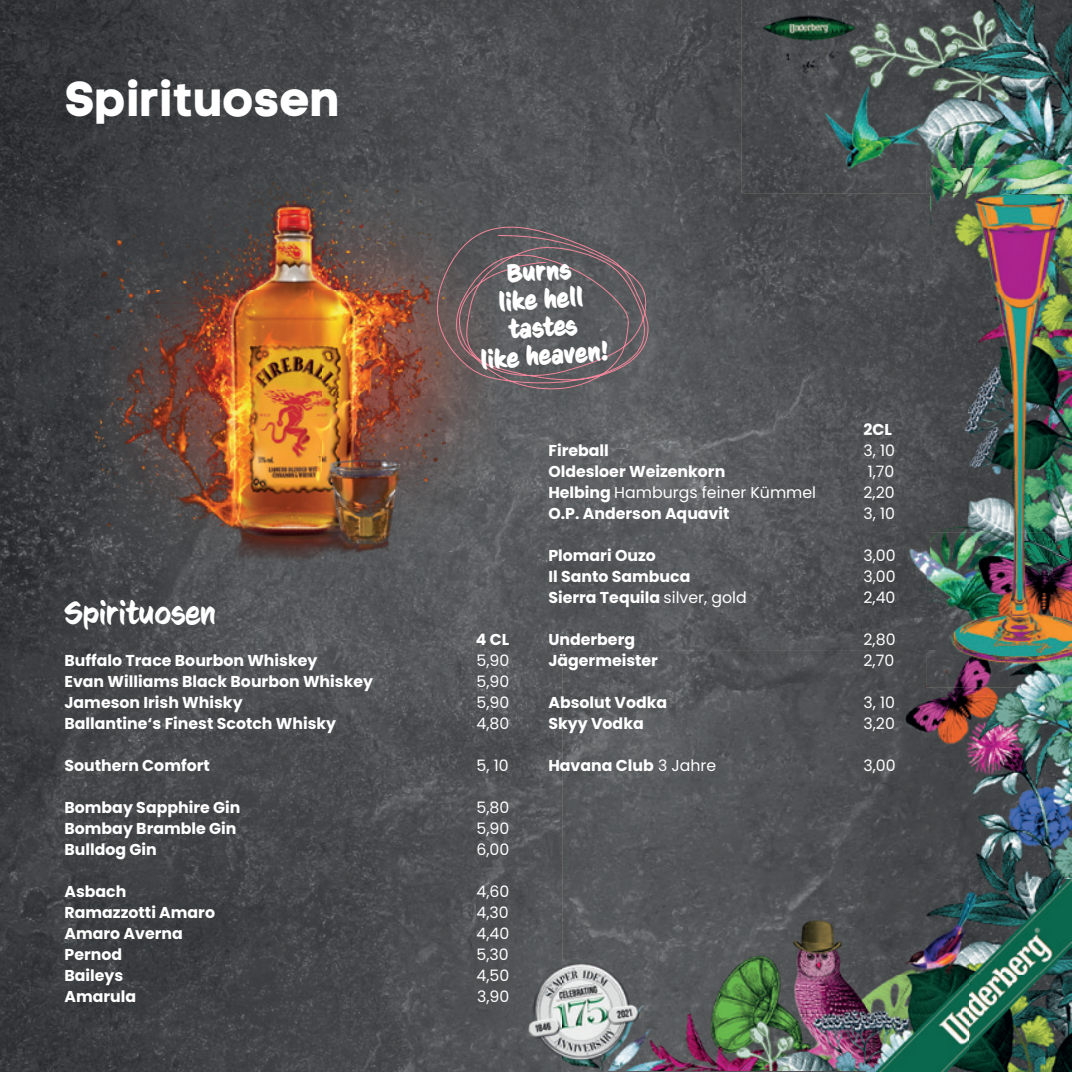
<style>
.page{position:relative;width:1072px;height:1072px;background:#fff}
.page>*{position:absolute;margin:0;border:0;box-sizing:border-box;transform-origin:0 0}
.t1{font:49px "Code Pro Bold LC";color:#fff}
.t2{font:31.5px "CC Sign Language";color:#fff}
.t3{font:700 24.5px/28px "CC Sign Language";color:#fff;text-align:center}
.t4{font:700 15.75px "Poppins";color:#fff}
.t5{font:15.75px "Poppins";color:#fff}
.s1{font-weight:700}
.s2{font-weight:400}
</style>
<div class="page">
<img style="left:0;top:0;width:774px;height:238px">
<img style="left:1071px;top:0;width:1px;height:165px">
<img style="left:774px;top:194px;width:152px;height:456px">
<img style="left:0;top:238px;width:118px;height:833px">
<img style="left:477px;top:238px;width:298px;height:417px">
<img style="left:118px;top:561px;width:359px;height:510px">
<img style="left:476px;top:655px;width:86px;height:416px">
<img style="left:595px;top:1071px;width:476px;height:1px">
<img style="left:562px;top:650px;width:340px;height:421px">
<img style="left:902px;top:653px;width:169px;height:226px">
<img style="left:741px;top:0;width:330px;height:194px">
<img style="left:895px;top:532px;width:157px;height:121px">
<img style="left:926px;top:194px;width:4px;height:338px">
<img style="left:1052px;top:541px;width:19px;height:109px">
<img style="left:926px;top:650px;width:145px;height:37px">
<img style="left:930px;top:194px;width:141px;height:347px">
<img style="left:926px;top:165px;width:145px;height:29px">
<img style="left:930px;top:168px;width:141px;height:26px">
<img style="left:930px;top:532px;width:122px;height:47px">
<img style="left:975px;top:541px;width:77px;height:88px">
<img style="left:866px;top:879px;width:205px;height:192px">
<img style="left:93px;top:183px;width:401px;height:378px">
<img style="left:523px;top:959px;width:120px;height:109px">
<svg style="left:433px;top:224px;width:218px;height:172px;background:#645e61"></svg>
<h1 class="t1" style="left:64px;top:69px;width:277px">Spirituosen</h1>
<h3 class="t3" style="left:473px;top:262px;width:130px;rotate:-4deg">Burns<br>like hell tastes<br>like heaven!</h3>
<p class="t4" style="left:863px;top:420px;width:30px">2CL</p>
<h2 class="t2" style="left:64px;top:596px;width:153px">SPIRITUOSEN</h2>
<p class="t4" style="left:475px;top:630px;width:35px">4 CL</p>
<p class="t4" style="left:64px;top:651px;width:254px">Buffalo Trace Bourbon Whiskey</p>
<p class="t5" style="left:476px;top:651px;width:34px">5,90</p>
<p class="t4" style="left:64px;top:672px;width:310px">Evan Williams Black Bourbon Whiskey</p>
<p class="t5" style="left:476px;top:672px;width:34px">5,90</p>
<p class="t4" style="left:64px;top:693px;width:180px">Jameson Irish Whisky</p>
<p class="t5" style="left:476px;top:693px;width:34px">5,90</p>
<p class="t4" style="left:64px;top:714px;width:273px">Ballantine‘s Finest Scotch Whisky</p>
<p class="t5" style="left:476px;top:714px;width:34px">4,80</p>
<p class="t4" style="left:64px;top:756px;width:147px">Southern Comfort</p>
<p class="t5" style="left:476px;top:756px;width:34px">5, 10</p>
<p class="t4" style="left:64px;top:798px;width:177px">Bombay Sapphire Gin</p>
<p class="t5" style="left:476px;top:798px;width:34px">5,80</p>
<p class="t4" style="left:64px;top:819px;width:173px">Bombay Bramble Gin</p>
<p class="t5" style="left:476px;top:819px;width:34px">5,90</p>
<p class="t4" style="left:64px;top:840px;width:94px">Bulldog Gin</p>
<p class="t5" style="left:476px;top:840px;width:34px">6,00</p>
<p class="t4" style="left:64px;top:882px;width:63px">Asbach</p>
<p class="t5" style="left:476px;top:882px;width:34px">4,60</p>
<p class="t4" style="left:64px;top:903px;width:152px">Ramazzotti Amaro</p>
<p class="t5" style="left:476px;top:903px;width:34px">4,30</p>
<p class="t4" style="left:64px;top:924px;width:120px">Amaro Averna</p>
<p class="t5" style="left:476px;top:924px;width:34px">4,40</p>
<p class="t4" style="left:64px;top:945px;width:59px">Pernod</p>
<p class="t5" style="left:476px;top:945px;width:34px">5,30</p>
<p class="t4" style="left:64px;top:966px;width:60px">Baileys</p>
<p class="t5" style="left:476px;top:966px;width:34px">4,50</p>
<p class="t4" style="left:64px;top:987px;width:73px">Amarula</p>
<p class="t5" style="left:477px;top:987px;width:34px">3,90</p>
<p class="t4" style="left:548px;top:441px;width:62px">Fireball</p>
<p class="t5" style="left:863px;top:441px;width:33px">3, 10</p>
<p class="t4" style="left:548px;top:462px;width:178px">Oldesloer Weizenkorn</p>
<p class="t5" style="left:867px;top:462px;width:28px">1,70</p>
<p class="t5" style="left:548px;top:483px;width:269px"><span class="s1">Helbing</span> Hamburgs feiner Kümmel</p>
<p class="t5" style="left:863px;top:483px;width:33px">2,20</p>
<p class="t4" style="left:548px;top:504px;width:183px">O.P. Anderson Aquavit</p>
<p class="t5" style="left:863px;top:504px;width:33px">3, 10</p>
<p class="t4" style="left:548px;top:546px;width:109px">Plomari Ouzo</p>
<p class="t5" style="left:863px;top:546px;width:34px">3,00</p>
<p class="t4" style="left:548px;top:567px;width:143px">Il Santo Sambuca</p>
<p class="t5" style="left:863px;top:567px;width:34px">3,00</p>
<p class="t4" style="left:548px;top:588px;width:200px">Sierra Tequila <span class="s2">silver, gold</span></p>
<p class="t5" style="left:863px;top:588px;width:33px">2,40</p>
<p class="t4" style="left:548px;top:630px;width:88px">Underberg</p>
<p class="t5" style="left:863px;top:630px;width:34px">2,80</p>
<p class="t4" style="left:548px;top:651px;width:111px">Jägermeister</p>
<p class="t5" style="left:863px;top:651px;width:32px">2,70</p>
<p class="t4" style="left:548px;top:693px;width:120px">Absolut Vodka</p>
<p class="t5" style="left:863px;top:693px;width:33px">3, 10</p>
<p class="t4" style="left:548px;top:714px;width:97px">Skyy Vodka</p>
<p class="t5" style="left:863px;top:714px;width:33px">3,20</p>
<p class="t4" style="left:548px;top:756px;width:169px">Havana Club <span class="s2">3 Jahre</span></p>
<p class="t5" style="left:863px;top:756px;width:34px">3,00</p>
</div>
